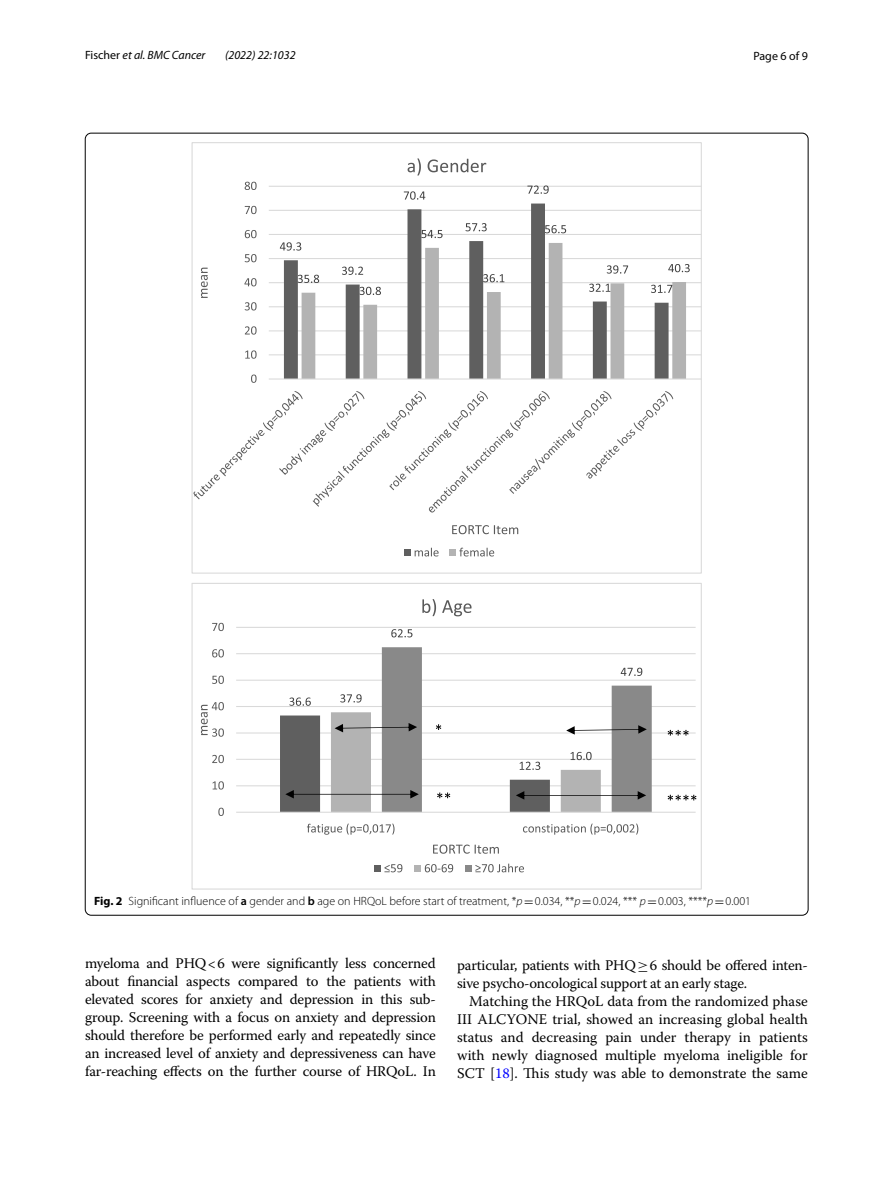
<style>
.page{position:relative;width:893px;height:1187px;background:#fff}
.page>*{position:absolute;margin:0;border:0;box-sizing:border-box;transform-origin:0 0}
.t1{font:14.7px/18px "Warnock Pro";letter-spacing:-.015em;color:#000;text-align:justify}
.t2{font:300 12px "Myriad Pro";color:#000}
.t3{font:italic 12px "Myriad Pro";color:#000}
.t4{font:12px "Myriad Pro";color:#000}
.s1{font-style:normal}
.s2{font-weight:700}
.s3{font-weight:600}
.s4{font-style:italic}
.s5{font-family:"MTSY";font-weight:400}
.s6{font-family:"MTSY"}
.s7{color:#00f}
</style>
<div class="page">
<hr style="left:269px;top:354px;width:432px;height:1px;background:#d9d9d9">
<hr style="left:269px;top:330px;width:432px;height:1px;background:#d9d9d9">
<hr style="left:269px;top:306px;width:432px;height:1px;background:#d9d9d9">
<hr style="left:269px;top:282px;width:432px;height:1px;background:#d9d9d9">
<hr style="left:269px;top:258px;width:432px;height:1px;background:#d9d9d9">
<hr style="left:269px;top:234px;width:432px;height:1px;background:#d9d9d9">
<hr style="left:269px;top:210px;width:432px;height:1px;background:#d9d9d9">
<hr style="left:269px;top:186px;width:432px;height:1px;background:#d9d9d9">
<svg style="left:284px;top:203px;width:283px;height:175px"></svg>
<svg style="left:302px;top:243px;width:384px;height:135px"></svg>
<hr style="left:269px;top:378px;width:432px;height:1px;background:#d9d9d9">
<svg style="left:280px;top:242px;width:21px;height:8px"></svg>
<svg style="left:342px;top:266px;width:21px;height:9px"></svg>
<svg style="left:404px;top:191px;width:21px;height:9px"></svg>
<svg style="left:466px;top:223px;width:21px;height:8px"></svg>
<svg style="left:527px;top:185px;width:22px;height:9px"></svg>
<svg style="left:589px;top:283px;width:21px;height:9px"></svg>
<svg style="left:651px;top:285px;width:21px;height:8px"></svg>
<svg style="left:298px;top:275px;width:21px;height:8px"></svg>
<svg style="left:360px;top:287px;width:21px;height:8px"></svg>
<svg style="left:421px;top:230px;width:22px;height:8px"></svg>
<svg style="left:483px;top:274px;width:21px;height:8px"></svg>
<svg style="left:545px;top:225px;width:21px;height:8px"></svg>
<svg style="left:607px;top:265px;width:21px;height:8px"></svg>
<svg style="left:668px;top:264px;width:22px;height:8px"></svg>
<svg style="left:251px;top:374px;width:6px;height:9px"></svg>
<svg style="left:245px;top:350px;width:12px;height:9px"></svg>
<svg style="left:245px;top:326px;width:12px;height:8px"></svg>
<svg style="left:245px;top:302px;width:12px;height:8px"></svg>
<svg style="left:244px;top:278px;width:13px;height:8px"></svg>
<svg style="left:245px;top:254px;width:12px;height:8px"></svg>
<svg style="left:245px;top:230px;width:12px;height:8px"></svg>
<svg style="left:245px;top:206px;width:12px;height:8px"></svg>
<svg style="left:245px;top:182px;width:12px;height:8px"></svg>
<svg style="left:194px;top:391px;width:479px;height:121px"></svg>
<svg style="left:201px;top:267px;width:7px;height:31px"></svg>
<svg style="left:452px;top:525px;width:66px;height:9px"></svg>
<svg style="left:408px;top:158px;width:78px;height:17px"></svg>
<div style="left:404px;top:549px;width:7px;height:7px;background:#5f5f5f"></div>
<svg style="left:415px;top:547px;width:24px;height:9px"></svg>
<div style="left:449px;top:549px;width:7px;height:7px;background:#b3b3b3"></div>
<svg style="left:459px;top:547px;width:35px;height:9px"></svg>
<svg style="left:192px;top:583px;width:510px;height:306px"></svg>
<svg style="left:280px;top:712px;width:367px;height:100px"></svg>
<svg style="left:668px;top:794px;width:28px;height:6px"></svg>
<svg style="left:668px;top:729px;width:21px;height:6px"></svg>
<p class="t3" style="left:85px;top:48px;width:122px"><span class="s1">Fischer</span> et al. BMC Cancer</p>
<p class="t3" style="left:225px;top:48px;width:72px">(2022) 22:1032</p>
<p class="t4" style="left:753px;top:48px;width:56px">Page 6 of 9</p>
<p class="t2" style="left:94px;top:894px;width:658px"><span class="s2">Fig. 2</span> Significant influence of <span class="s3">a</span> gender and <span class="s3">b</span> age on HRQoL before start of treatment, *<span class="s4">p</span><span class="s5">=</span>0.034, **<span class="s4">p</span><span class="s5">=</span>0.024, *** <span class="s4">p</span><span class="s5">=</span>0.003, ****<span class="s4">p</span><span class="s5">=</span>0.001</p>
<p class="t1" style="left:85px;top:954px;width:352px">myeloma and PHQ&lt;6 were significantly less concerned about financial aspects compared to the patients with elevated scores for anxiety and depression in this sub&shy;group. Screening with a focus on anxiety and depression should therefore be performed early and repeatedly since an increased level of anxiety and depressiveness can have far-reaching effects on the further course of HRQoL. In</p>
<p class="t1" style="left:457px;top:956px;width:352px">particular, patients with PHQ<span class="s6">≥</span>6 should be offered inten&shy;sive psycho-oncological support at an early stage.</p>
<p class="t1" style="left:457px;top:992px;width:352px;text-indent:12px">Matching the HRQoL data from the randomized phase III ALCYONE trial, showed an increasing global health status and decreasing pain under therapy in patients with newly diagnosed multiple myeloma ineligible for SCT [<span class="s7">18</span>]. This study was able to demonstrate the same</p>
</div>
